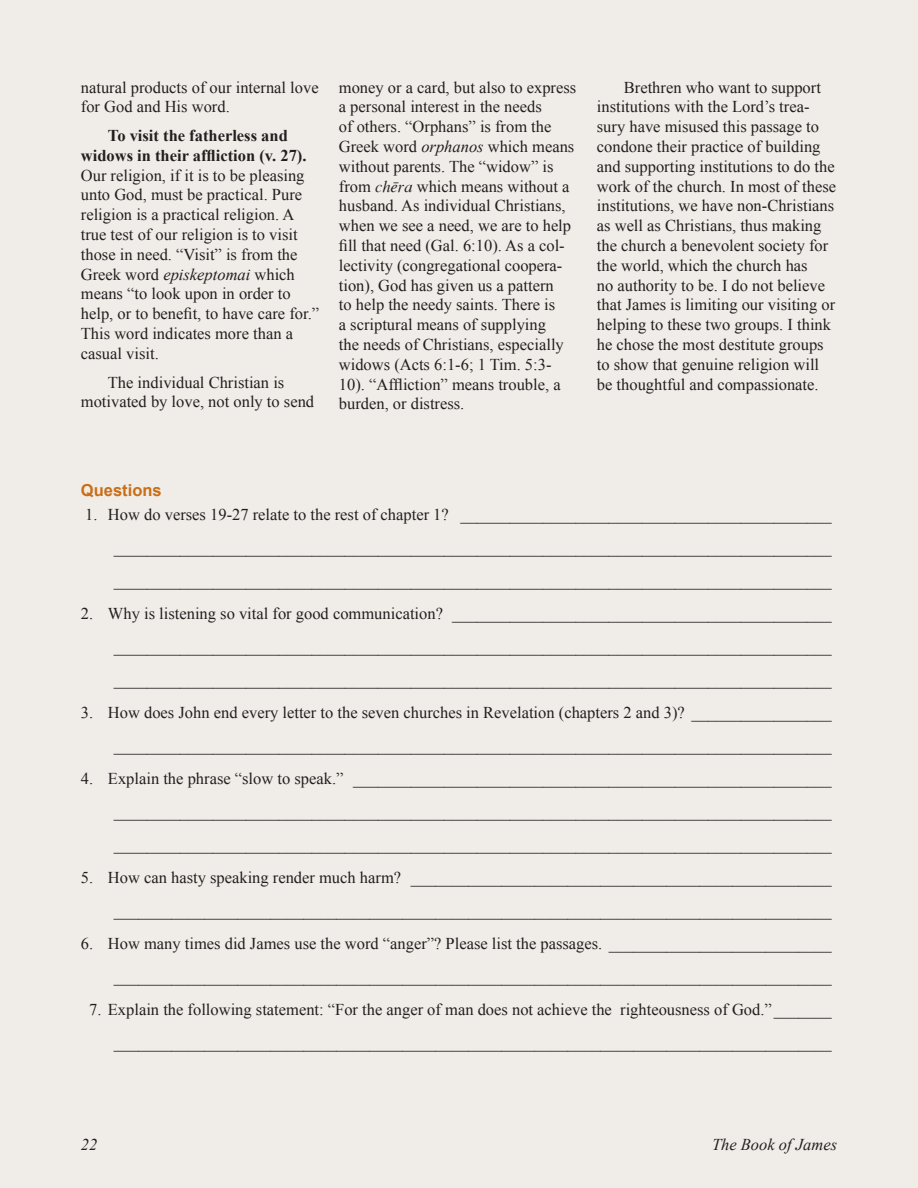
<style>
.page{position:relative;width:918px;height:1188px;background:#f0ece7}
.page>*{position:absolute;margin:0;border:0;box-sizing:border-box;transform-origin:0 0}
.t1{font:16.5px/19.8px "Times New Roman";color:#231f20;text-align:right}
.t2{font:700 16.5px/19.8px "Times New Roman";color:#231f20;text-align:center}
.t3{font:italic 16.5px "Times New Roman";color:#231f20}
.t4{font:700 16.5px "Arial";color:#ca6e17}
.s1{font-style:italic}
.s2{font-family:"Translit LSAKK Italic"}
</style>
<div class="page">
<p class="t1" style="left:81px;top:77px;width:239px;text-align:left">natural products of our internal love for God and His word.</p>
<p class="t2" style="left:81px;top:125px;width:227px">To visit the fatherless and widows in their affliction (v. 27).</p>
<p class="t1" style="left:81px;top:165px;width:240px;text-align:left">Our religion, if it is to be pleasing unto God, must be practical. Pure religion is a practical religion. A true test of our religion is to visit those in need. “Visit” is from the<br>Greek word <span class="s1">episkeptomai</span> which means “to look upon in order to help, or to benefit, to have care for.”<br>This word indicates more than a casual visit.</p>
<p class="t1" style="left:81px;top:372px;width:235px;text-align:center">The individual Christian is motivated by love, not only to send</p>
<p class="t1" style="left:339px;top:77px;width:239px;text-align:left">money or a card, but also to express a personal interest in the needs<br>of others. “Orphans” is from the<br>Greek word <span class="s1">orphanos</span> which means without parents. The “widow” is from <span class="s2">chÙra</span> which means without a husband. As individual Christians, when we see a need, we are to help fill that need (Gal. 6:10). As a col&shy;lectivity (congregational coopera&shy;tion), God has given us a pattern<br>to help the needy saints. There is<br>a scriptural means of supplying<br>the needs of Christians, especially widows (Acts 6:1-6; 1 Tim. 5:3-<br>10). “Affliction” means trouble, a burden, or distress.</p>
<p class="t1" style="left:597px;top:77px;width:241px;text-align:left;text-indent:27px">Brethren who want to support institutions with the Lord’s trea&shy;sury have misused this passage to condone their practice of building and supporting institutions to do the work of the church. In most of these institutions, we have non-Christians as well as Christians, thus making the church a benevolent society for the world, which the church has<br>no authority to be. I do not believe that James is limiting our visiting or helping to these two groups. I think he chose the most destitute groups to show that genuine religion will be thoughtful and compassionate.</p>
<p class="t4" style="left:81px;top:479px;width:82px">Questions</p>
<p class="t1" style="left:114px;top:497px;width:719px;line-height:33px;text-align:justify;text-indent:-29px">1. How do verses 19-27 relate to the rest of chapter 1? _____________________________________________ _______________________________________________________________________________________ _______________________________________________________________________________________</p>
<p class="t1" style="left:114px;top:596px;width:719px;line-height:33px;text-align:justify;text-indent:-33px">2. Why is listening so vital for good communication? ______________________________________________ _______________________________________________________________________________________ _______________________________________________________________________________________</p>
<p class="t1" style="left:81px;top:695px;width:752px;line-height:33px">3. How does John end every letter to the seven churches in Revelation (chapters 2 and 3)? _________________ _______________________________________________________________________________________</p>
<p class="t1" style="left:114px;top:761px;width:719px;line-height:33px;text-align:justify;text-indent:-33px">4. Explain the phrase “slow to speak.” __________________________________________________________ _______________________________________________________________________________________ _______________________________________________________________________________________</p>
<p class="t1" style="left:81px;top:860px;width:752px;line-height:33px">5. How can hasty speaking render much harm? ___________________________________________________ _______________________________________________________________________________________</p>
<p class="t1" style="left:81px;top:926px;width:752px;line-height:33px">6. How many times did James use the word “anger”? Please list the passages. ___________________________ _______________________________________________________________________________________</p>
<p class="t1" style="left:89px;top:992px;width:744px;line-height:33px">7. Explain the following statement: “For the anger of man does not achieve the righteousness of God.”_______ _______________________________________________________________________________________</p>
<p class="t3" style="left:81px;top:1133px;width:18px">22</p>
<p class="t3" style="left:712px;top:1133px;width:127px">The Book of James</p>
</div>
